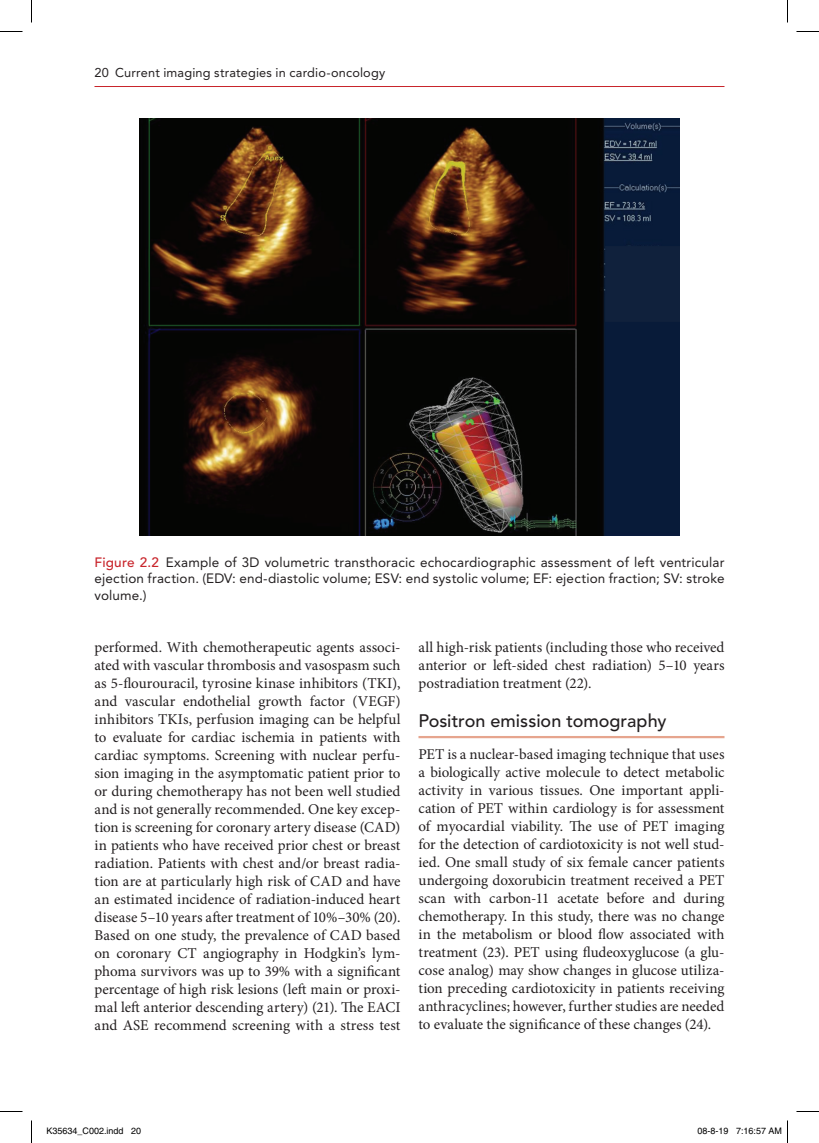
<style>
.page{position:relative;width:819px;height:1143px;background:#fff}
.page>*{position:absolute;margin:0;border:0;box-sizing:border-box;transform-origin:0 0}
.t1{font:500 18px "Avenir LT Std";color:#231f20}
.t2{font:15px/18px "Minion Pro";color:#231f20;text-align:justify}
.t3{font:13.5px/16.2px "Avenir LT Std";letter-spacing:.01em;color:#231f20;text-align:justify}
.t4{font:12.75px "Avenir LT Std";letter-spacing:.015em;color:#231f20}
.t5{font:9px "Helvetica";color:#000}
.s1{font-weight:500;color:#c8242b}
</style>
<div class="page">
<hr style="left:94px;top:86px;width:630px;height:1px;background:#c8242b">
<hr style="left:418px;top:736px;width:306px;height:2px;background:#e6a58e">
<img style="left:140px;top:118px;width:539px;height:418px">
<svg style="left:0;top:31px;width:22px;height:1px"></svg>
<svg style="left:796px;top:31px;width:23px;height:1px"></svg>
<svg style="left:0;top:1111px;width:22px;height:1px"></svg>
<svg style="left:796px;top:1111px;width:23px;height:1px"></svg>
<svg style="left:31px;top:0;width:1px;height:22px"></svg>
<svg style="left:31px;top:1120px;width:1px;height:23px"></svg>
<svg style="left:787px;top:0;width:1px;height:22px"></svg>
<svg style="left:787px;top:1120px;width:1px;height:23px"></svg>
<p class="t4" style="left:94px;top:65px;width:292px">20 Current imaging strategies in cardio-oncology</p>
<p class="t3" style="left:94px;top:554px;width:632px"><span class="s1">Figure 2.2</span> Example of 3D volumetric transthoracic echocardiographic assessment of left ventricular ejection fraction. (EDV: end-diastolic volume; ESV: end systolic volume; EF: ejection fraction; SV: stroke volume.)</p>
<p class="t2" style="left:94px;top:639px;width:308px">performed. With chemotherapeutic agents associ&shy;ated with vascular thrombosis and vasospasm such as 5-flourouracil, tyrosine kinase inhibitors (TKI), and vascular endothelial growth factor (VEGF) inhibitors TKIs, perfusion imaging can be helpful to evaluate for cardiac ischemia in patients with cardiac symptoms. Screening with nuclear perfu&shy;sion imaging in the asymptomatic patient prior to or during chemotherapy has not been well studied and is not generally recommended. One key excep&shy;tion is screening for coronary artery disease (CAD) in patients who have received prior chest or breast radiation. Patients with chest and/or breast radia&shy;tion are at particularly high risk of CAD and have an estimated incidence of radiation-induced heart disease 5–10 years after treatment of 10%–30% (20).<br>Based on one study, the prevalence of CAD based on coronary CT angiography in Hodgkin’s lym&shy;phoma survivors was up to 39% with a significant percentage of high risk lesions (left main or proxi&shy;mal left anterior descending artery) (21). The EACI and ASE recommend screening with a stress test</p>
<p class="t2" style="left:418px;top:639px;width:308px">all high-risk patients (including those who received anterior or left-sided chest radiation) 5–10 years postradiation treatment (22).</p>
<p class="t1" style="left:418px;top:711px;width:249px">Positron emission tomography</p>
<p class="t2" style="left:418px;top:745px;width:308px">PET is a nuclear-based imaging technique that uses a biologically active molecule to detect metabolic activity in various tissues. One important appli&shy;cation of PET within cardiology is for assessment of myocardial viability. The use of PET imaging for the detection of cardiotoxicity is not well stud&shy;ied. One small study of six female cancer patients undergoing doxorubicin treatment received a PET scan with carbon-11 acetate before and during chemotherapy. In this study, there was no change in the metabolism or blood flow associated with treatment (23). PET using fludeoxyglucose (a glu&shy;cose analog) may show changes in glucose utiliza&shy;tion preceding cardiotoxicity in patients receiving anthracyclines; however, further studies are needed to evaluate the significance of these changes (24).</p>
<p class="t5" style="left:46px;top:1126px;width:96px">K35634_C002.indd 20</p>
<p class="t5" style="left:698px;top:1126px;width:86px">08-8-19 7:16:57 AM</p>
</div>
